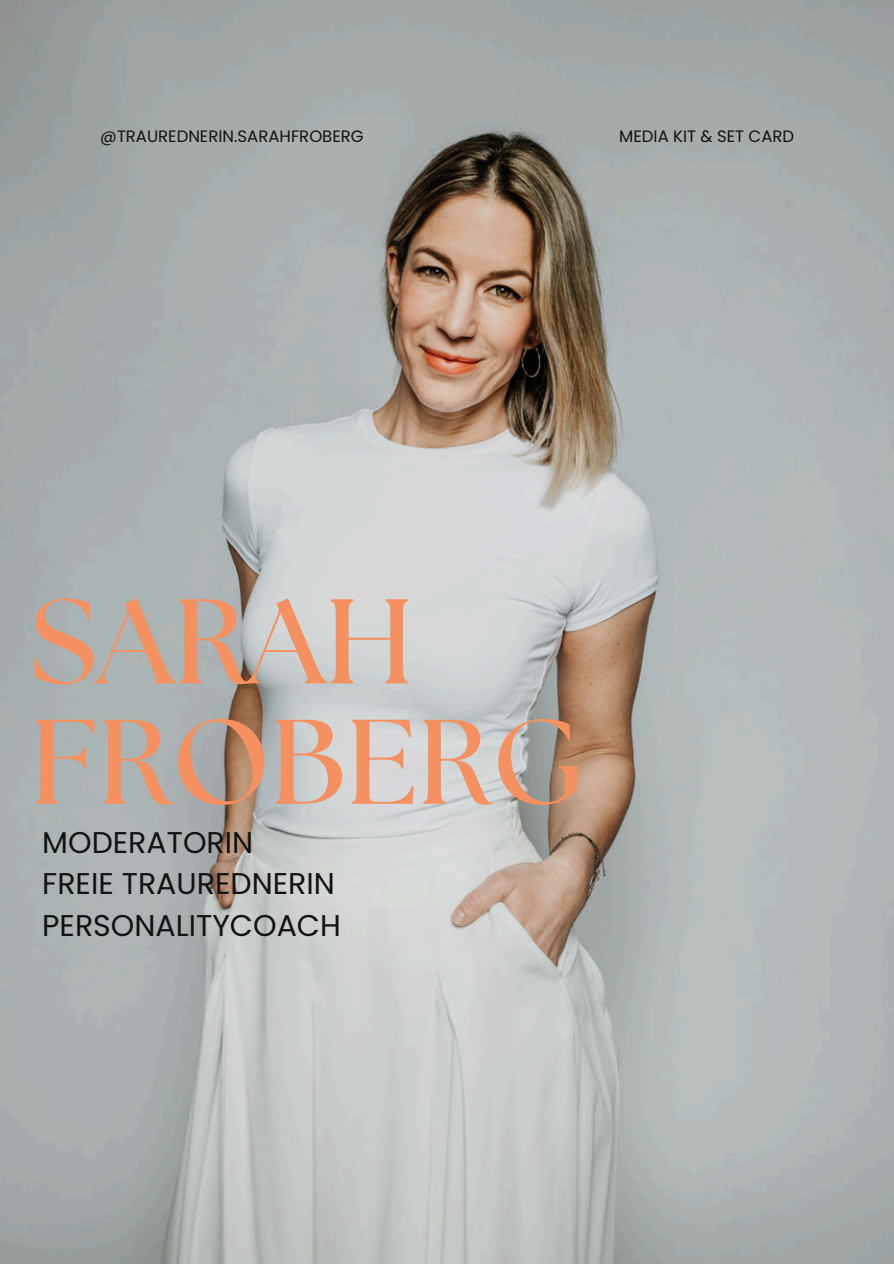
<style>
.page{position:relative;width:894px;height:1264px;background:#fff}
.page>*{position:absolute;margin:0;border:0;box-sizing:border-box;transform-origin:0 0}
.t1{font:700 120px/120.3px "The Seasons";color:#f59160}
.t2{font:30px/41.7px "Poppins";color:#121212}
.t3{font:16.5px "Poppins";color:#121212}
</style>
<div class="page">
<img style="left:0;top:0;width:893px;height:1263px">
<p class="t3" style="left:100px;top:125px;width:265px">@TRAUREDNERIN.SARAHFROBERG</p>
<p class="t3" style="left:619px;top:125px;width:176px">MEDIA KIT &amp; SET CARD</p>
<p class="t1" style="left:30px;top:587px;width:553px">SARAH<br>FROBERG</p>
<p class="t2" style="left:42px;top:821px;width:300px">MODERATORIN<br>FREIE TRAUREDNERIN<br>PERSONALITYCOACH</p>
</div>
